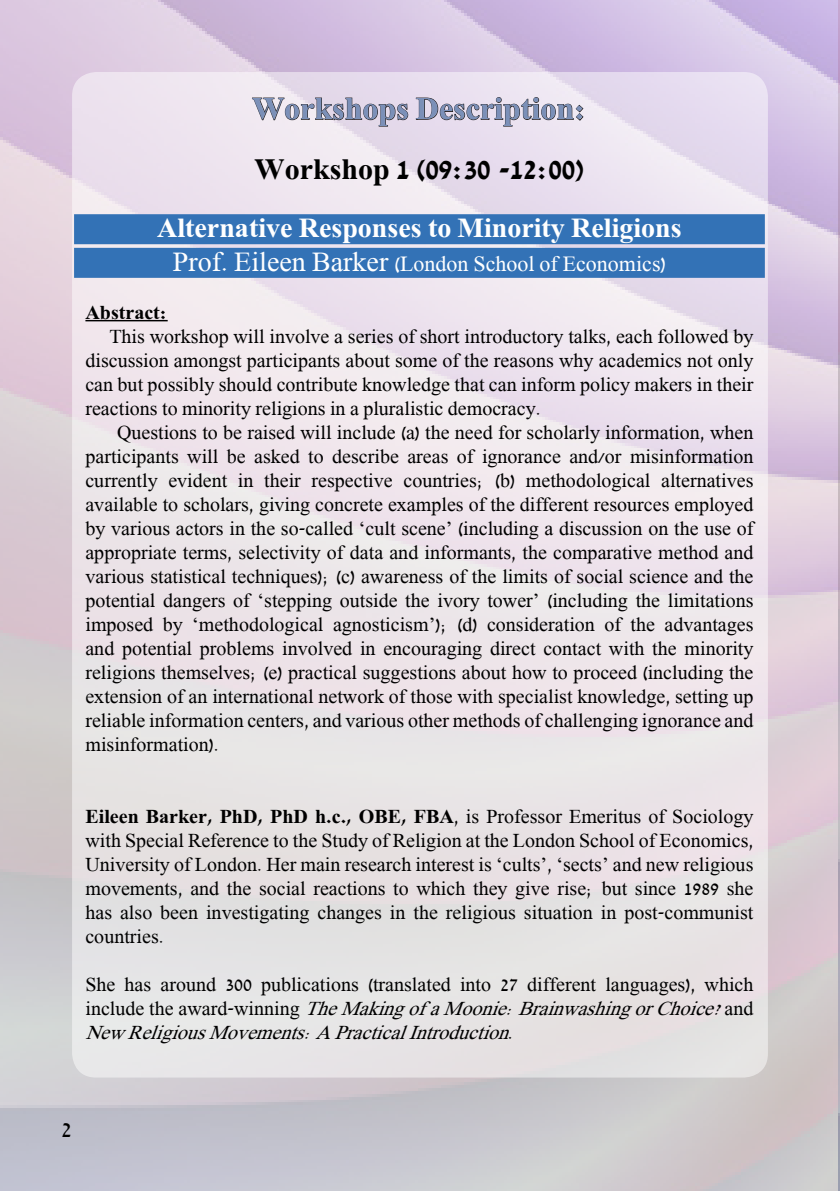
<style>
.page{position:relative;width:840px;height:1191px;background:#fff}
.page>*{position:absolute;margin:0;border:0;box-sizing:border-box;transform-origin:0 0}
.Paragraph_Style_3{font:700 32px "David";color:#7b90b8}
.Paragraph_Style_4{font:700 30px "David";color:#000}
.t1{font:700 28px "David";color:#fff}
.t2{font:24px "David";color:#000}
.t3{font:22px "David";color:#fff}
.t4{font:20px/24px "David";color:#000;text-align:justify}
.t5{font:700 20px "David";color:#000}
.s1{font-size:28px}
.s2{font-weight:700}
.s3{font-style:italic}
</style>
<div class="page">
<img style="left:0;top:0;width:837px;height:1191px">
<img style="left:837px;top:0;width:2px;height:1191px">
<svg style="left:838px;top:0;width:1px;height:331px"></svg>
<div style="left:72px;top:72px;width:695px;height:1005px;background:#ebe4e9;border-radius:24px"></div>
<div style="left:74px;top:214px;width:690px;height:30px;background:#3372b6"></div>
<div style="left:74px;top:248px;width:690px;height:30px;background:#3372b6"></div>
<hr style="left:85px;top:320px;width:83px;height:1px;background:#000">
<svg style="left:252px;top:97px;width:156px;height:30px"></svg>
<svg style="left:415px;top:97px;width:169px;height:30px"></svg>
<p class="Paragraph_Style_3" style="left:252px;top:96px;width:336px">Workshops Description:</p>
<p class="Paragraph_Style_4" style="left:254px;top:157px;width:331px">Workshop 1 (09:30 -12:00)</p>
<p class="t1" style="left:157px;top:216px;width:526px">Alternative Responses to Minority Religions</p>
<p class="t3" style="left:173px;top:254px;width:494px"><span class="s1">Prof. Eileen Barker</span> (London School of Economics)</p>
<p class="t5" style="left:85px;top:304px;width:84px">Abstract:</p>
<p class="t4" style="left:85px;top:326px;width:669px;text-indent:24px">This workshop will involve a series of short introductory talks, each followed by discussion amongst participants about some of the reasons why academics not only can but possibly should contribute knowledge that can inform policy makers in their reactions to minority religions in a pluralistic democracy.</p>
<p class="t4" style="left:85px;top:422px;width:669px;text-indent:32px">Questions to be raised will include (a) the need for scholarly information, when participants will be asked to describe areas of ignorance and/or misinformation currently evident in their respective countries; (b) methodological alternatives available to scholars, giving concrete examples of the different resources employed by various actors in the so-called ‘cult scene’ (including a discussion on the use of appropriate terms, selectivity of data and informants, the comparative method and various statistical techniques); (c) awareness of the limits of social science and the potential dangers of ‘stepping outside the ivory tower’ (including the limitations imposed by ‘methodological agnosticism’); (d) consideration of the advantages and potential problems involved in encouraging direct contact with the minority religions themselves; (e) practical suggestions about how to proceed (including the extension of an international network of those with specialist knowledge, setting up reliable information centers, and various other methods of challenging ignorance and misinformation).</p>
<p class="t4" style="left:85px;top:806px;width:669px"><span class="s2">Eileen Barker, PhD, PhD h.c., OBE, FBA</span>, is Professor Emeritus of Sociology with Special Reference to the Study of Religion at the London School of Economics, University of London. Her main research interest is ‘cults’, ‘sects’ and new religious movements, and the social reactions to which they give rise; but since 1989 she has also been investigating changes in the religious situation in post-communist countries.</p>
<p class="t4" style="left:85px;top:974px;width:669px">She has around 300 publications (translated into 27 different languages), which i n c l u d e t h e a w a r d - w i n n i n g <span class="s3">TheMakingof aMoonie:BrainwashingorChoice?</span>a n d <span class="s3">New ReligiousMovements:A PracticalIntroduction</span>.</p>
<p class="t2" style="left:61px;top:1119px;width:12px">2</p>
</div>
